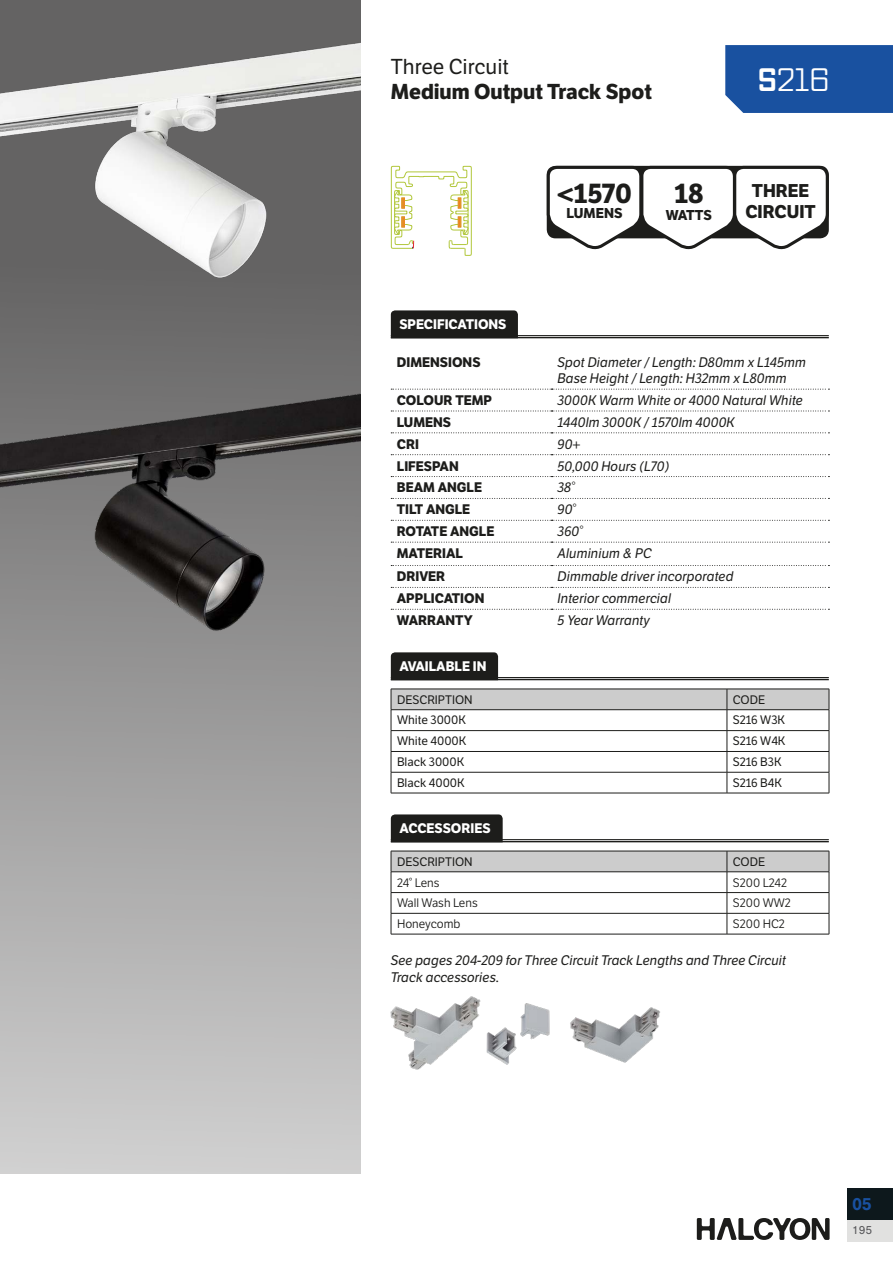
<style>
.page{position:relative;width:893px;height:1263px;background:#fff}
.page>*{position:absolute;margin:0;border:0;box-sizing:border-box;transform-origin:0 0}
.t1{font:31.5px "Vox Round";color:#fff}
.t2{font:700 27.15px "LFT Etica";letter-spacing:-.01em;color:#1d1d1b}
.t3{font:700 21px "LFT Etica";color:#1d1d1b}
.t4{font:21px "LFT Etica";color:#1d1d1b}
.t5{font:700 18px/21px "LFT Etica";color:#1d1d1b;text-align:center}
.t6{font:700 18px "Nimbus San";color:#1951a0}
.t7{font:700 13.95px "LFT Etica";color:#1d1d1b}
.t8{font:italic 13.5px/16.2px "LFT Etica";color:#1d1d1b}
.t9{font:700 13.5px "LFT Etica";color:#1d1d1b}
.t10{font:700 13.5px "LFT Etica";color:#fff}
.t11{font:12px "LFT Etica";color:#1d1d1b}
.t12{font:12px "LFT Etica";color:#1d1d1b}
.t13{font:12px "Nimbus San";color:#57575a}
.s1{font-weight:700}
</style>
<div class="page">
<div style="left:847px;top:1220px;width:46px;height:21px;background:#e1e1e0"></div>
<div style="left:847px;top:1188px;width:46px;height:32px;background:#0d181c"></div>
<svg style="left:0;top:309px;width:360px;height:865px;background:#afaeae"></svg>
<div style="left:725px;top:45px;width:168px;height:68px;background:#1951a0"></div>
<svg style="left:697px;top:1218px;width:133px;height:22px"></svg>
<svg style="left:546px;top:165px;width:283px;height:85px"></svg>
<svg style="left:391px;top:389px;width:438px;height:1px"></svg>
<svg style="left:391px;top:411px;width:438px;height:1px"></svg>
<svg style="left:391px;top:432px;width:438px;height:1px"></svg>
<svg style="left:391px;top:454px;width:438px;height:1px"></svg>
<svg style="left:391px;top:476px;width:438px;height:1px"></svg>
<svg style="left:391px;top:498px;width:438px;height:1px"></svg>
<svg style="left:391px;top:520px;width:438px;height:1px"></svg>
<svg style="left:391px;top:542px;width:438px;height:1px"></svg>
<svg style="left:391px;top:565px;width:438px;height:1px"></svg>
<svg style="left:391px;top:587px;width:438px;height:1px"></svg>
<svg style="left:391px;top:609px;width:438px;height:1px"></svg>
<svg style="left:390px;top:165px;width:82px;height:91px"></svg>
<div style="left:391px;top:310px;width:127px;height:27px;background:#1d1d1b"></div>
<hr style="left:391px;top:335px;width:438px;height:1px;background:#1d1d1b">
<hr style="left:391px;top:337px;width:438px;height:1px;background:#1d1d1b">
<div style="left:391px;top:652px;width:107px;height:27px;background:#1d1d1b"></div>
<svg style="left:391px;top:689px;width:439px;height:104px"></svg>
<hr style="left:391px;top:793px;width:336px;height:1px;background:#1d1d1b">
<hr style="left:727px;top:793px;width:102px;height:1px;background:#1d1d1b">
<hr style="left:391px;top:677px;width:438px;height:1px;background:#1d1d1b">
<hr style="left:391px;top:679px;width:438px;height:1px;background:#1d1d1b">
<div style="left:391px;top:814px;width:112px;height:27px;background:#1d1d1b"></div>
<hr style="left:391px;top:839px;width:438px;height:1px;background:#1d1d1b">
<hr style="left:391px;top:841px;width:438px;height:1px;background:#1d1d1b">
<svg style="left:391px;top:851px;width:439px;height:83px"></svg>
<hr style="left:391px;top:934px;width:336px;height:1px;background:#1d1d1b">
<hr style="left:727px;top:934px;width:102px;height:1px;background:#1d1d1b">
<img style="left:486px;top:1003px;width:64px;height:62px">
<img style="left:390px;top:996px;width:91px;height:74px">
<img style="left:570px;top:1007px;width:90px;height:56px">
<img style="left:0;top:333px;width:360px;height:328px">
<img style="left:0;top:0;width:360px;height:309px">
<h3 class="t4" style="left:391px;top:54px;width:120px">Three Circuit</h3>
<h3 class="t3" style="left:391px;top:79px;width:263px">Medium Output Track Spot</h3>
<h2 class="t2" style="left:557px;top:176px;width:76px">&lt;1570</h2>
<p class="t7" style="left:567px;top:205px;width:57px">LUMENS</p>
<h2 class="t2" style="left:674px;top:176px;width:31px">18</h2>
<p class="t7" style="left:666px;top:206px;width:48px">WATTS</p>
<h1 class="t1" style="left:758px;top:60px;width:73px"><span class="s1">S</span>216</h1>
<h3 class="t5" style="left:745px;top:180px;width:72px">THREE<br>CIRCUIT</h3>
<p class="t10" style="left:399px;top:316px;width:109px">SPECIFICATIONS</p>
<p class="t9" style="left:397px;top:354px;width:85px">DIMENSIONS</p>
<p class="t8" style="left:558px;top:354px;width:250px">Spot Diameter / Length: D80mm x L145mm<br>Base Height / Length: H32mm x L80mm</p>
<p class="t9" style="left:397px;top:392px;width:97px">COLOUR TEMP</p>
<p class="t8" style="left:558px;top:392px;width:247px">3000K Warm White or 4000 Natural White</p>
<p class="t9" style="left:397px;top:414px;width:56px">LUMENS</p>
<p class="t8" style="left:558px;top:414px;width:179px">1440lm 3000K / 1570lm 4000K</p>
<p class="t9" style="left:397px;top:436px;width:24px">CRI</p>
<p class="t8" style="left:558px;top:436px;width:25px">90+</p>
<p class="t9" style="left:397px;top:457px;width:63px">LIFESPAN</p>
<p class="t8" style="left:558px;top:458px;width:113px">50,000 Hours (L70)</p>
<p class="t9" style="left:397px;top:479px;width:87px">BEAM ANGLE</p>
<p class="t8" style="left:558px;top:480px;width:19px">38°</p>
<p class="t9" style="left:397px;top:501px;width:75px">TILT ANGLE</p>
<p class="t8" style="left:558px;top:502px;width:20px">90°</p>
<p class="t9" style="left:397px;top:523px;width:99px">ROTATE ANGLE</p>
<p class="t8" style="left:558px;top:524px;width:27px">360°</p>
<p class="t9" style="left:397px;top:545px;width:68px">MATERIAL</p>
<p class="t8" style="left:558px;top:545px;width:96px">Aluminium &amp; PC</p>
<p class="t9" style="left:397px;top:568px;width:50px">DRIVER</p>
<p class="t8" style="left:558px;top:569px;width:178px">Dimmable driver incorporated</p>
<p class="t9" style="left:397px;top:590px;width:89px">APPLICATION</p>
<p class="t8" style="left:558px;top:591px;width:115px">Interior commercial</p>
<p class="t9" style="left:397px;top:612px;width:77px">WARRANTY</p>
<p class="t8" style="left:558px;top:612px;width:94px">5 Year Warranty</p>
<p class="t10" style="left:399px;top:658px;width:89px">AVAILABLE IN</p>
<p class="t11" style="left:397px;top:692px;width:77px">DESCRIPTION</p>
<p class="t11" style="left:733px;top:692px;width:34px">CODE</p>
<p class="t11" style="left:397px;top:713px;width:71px">White 3000K</p>
<p class="t11" style="left:733px;top:713px;width:54px">S216 W3K</p>
<p class="t11" style="left:397px;top:734px;width:71px">White 4000K</p>
<p class="t11" style="left:733px;top:734px;width:54px">S216 W4K</p>
<p class="t11" style="left:397px;top:755px;width:69px">Black 3000K</p>
<p class="t11" style="left:733px;top:755px;width:50px">S216 B3K</p>
<p class="t11" style="left:397px;top:776px;width:69px">Black 4000K</p>
<p class="t11" style="left:733px;top:776px;width:51px">S216 B4K</p>
<p class="t10" style="left:399px;top:820px;width:93px">ACCESSORIES</p>
<p class="t11" style="left:397px;top:854px;width:77px">DESCRIPTION</p>
<p class="t11" style="left:733px;top:854px;width:34px">CODE</p>
<p class="t12" style="left:397px;top:875px;width:44px">24° Lens</p>
<p class="t12" style="left:733px;top:875px;width:56px">S200 L242</p>
<p class="t12" style="left:397px;top:896px;width:82px">Wall Wash Lens</p>
<p class="t12" style="left:733px;top:896px;width:59px">S200 WW2</p>
<p class="t12" style="left:397px;top:917px;width:65px">Honeycomb</p>
<p class="t12" style="left:733px;top:917px;width:53px">S200 HC2</p>
<p class="t8" style="left:391px;top:953px;width:397px">See pages 204-209 for Three Circuit Track Lengths and Three Circuit<br>Track accessories.</p>
<h3 class="t6" style="left:852px;top:1193px;width:21px">05</h3>
<p class="t13" style="left:852px;top:1223px;width:22px">195</p>
</div>
